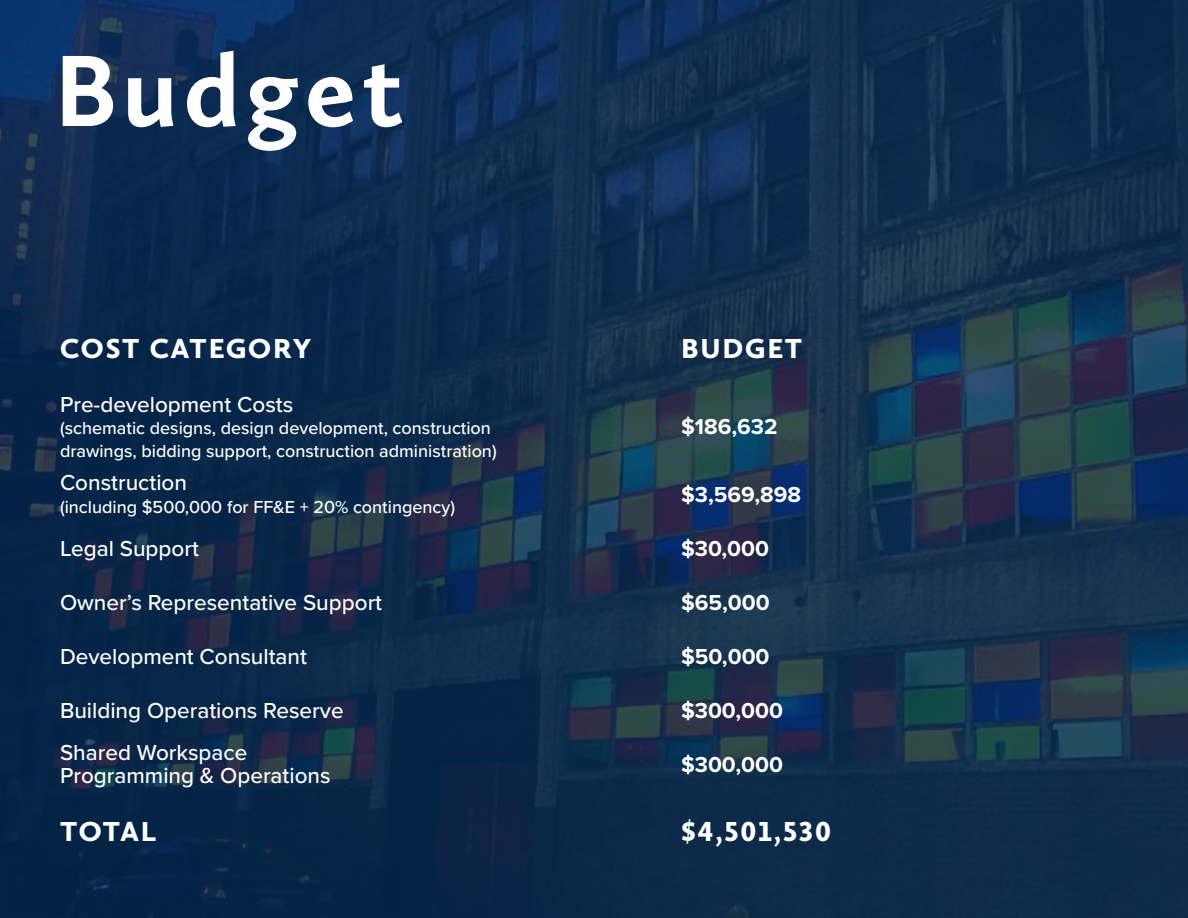
<style>
.page{position:relative;width:1188px;height:918px;background:#fff}
.page>*{position:absolute;margin:0;border:0;box-sizing:border-box;transform-origin:0 0}
.t1{font:700 105px "Calluna Sans";letter-spacing:.05em;color:#fff}
.t2{font:900 28.5px "Calluna Sans";letter-spacing:.065em;color:#fff}
.t3{font:500 22.5px/22.5px "Proxima Nova";color:#fff}
.t4{font:700 22.5px "Proxima Nova";color:#fff}
.t5{font:500 18px/22.5px "Proxima Nova";color:#fff}
</style>
<div class="page">
<img style="left:0;top:0;width:1188px;height:918px">
<h1 class="t1" style="left:54px;top:26px;width:351px">Budget</h1>
<p class="t2" style="left:60px;top:331px;width:252px">COST CATEGORY</p>
<p class="t2" style="left:681px;top:331px;width:123px">BUDGET</p>
<p class="t3" style="left:60px;top:392px;width:235px">Pre-development Costs</p>
<p class="t5" style="left:60px;top:416px;width:438px">(schematic designs, design development, construction drawings, bidding support, construction administration)</p>
<p class="t4" style="left:681px;top:410px;width:98px">$186,632</p>
<p class="t3" style="left:60px;top:471px;width:129px">Construction</p>
<p class="t5" style="left:60px;top:495px;width:397px">(including $500,000 for FF&amp;E + 20% contingency)</p>
<p class="t4" style="left:681px;top:477px;width:122px">$3,569,898</p>
<p class="t3" style="left:60px;top:536px;width:140px">Legal Support</p>
<p class="t4" style="left:681px;top:531px;width:90px">$30,000</p>
<p class="t3" style="left:60px;top:590px;width:324px">Owner’s Representative Support</p>
<p class="t4" style="left:681px;top:585px;width:90px">$65,000</p>
<p class="t3" style="left:60px;top:644px;width:249px">Development Consultant</p>
<p class="t4" style="left:681px;top:639px;width:90px">$50,000</p>
<p class="t3" style="left:60px;top:698px;width:285px">Building Operations Reserve</p>
<p class="t4" style="left:681px;top:693px;width:104px">$300,000</p>
<p class="t3" style="left:60px;top:741px;width:272px">Shared Workspace<br>Programming &amp; Operations</p>
<p class="t4" style="left:681px;top:747px;width:104px">$300,000</p>
<p class="t2" style="left:60px;top:814px;width:97px">TOTAL</p>
<p class="t2" style="left:681px;top:814px;width:151px">$4,501,530</p>
</div>
